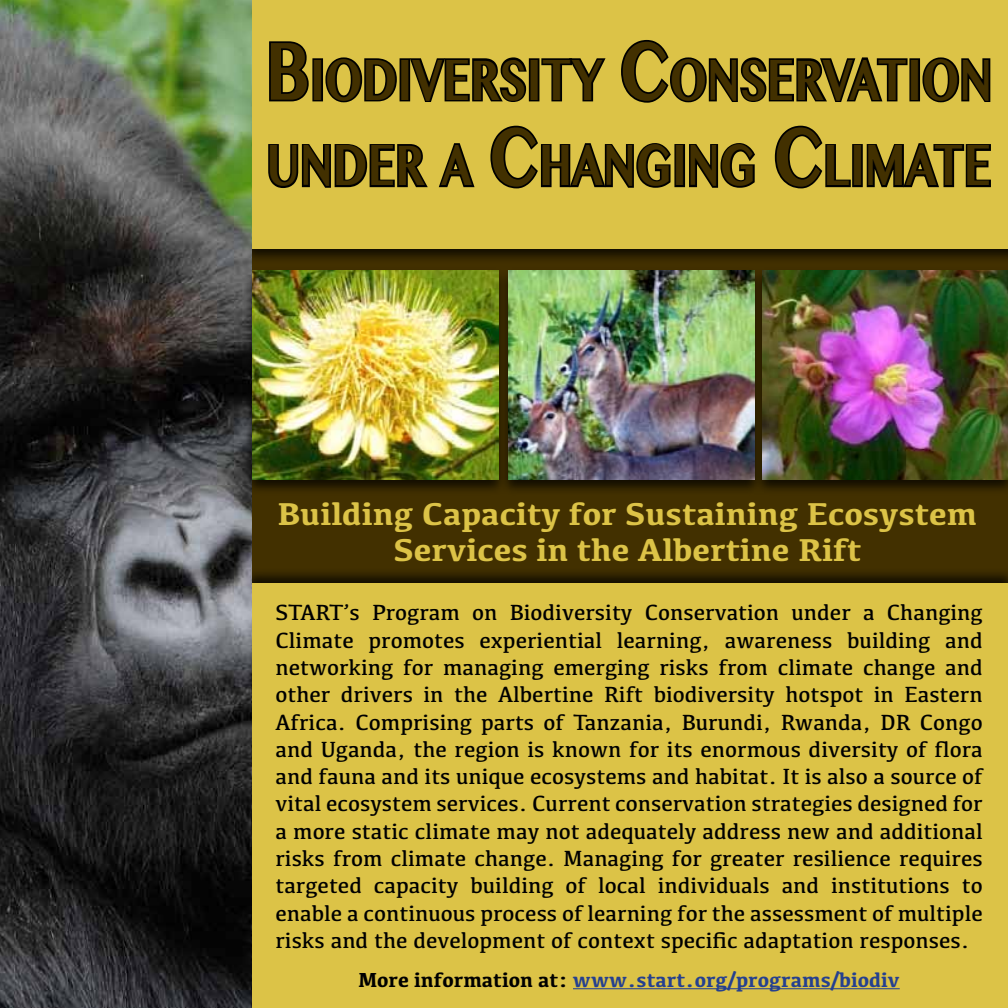
<style>
.page{position:relative;width:1008px;height:1008px;background:#fff}
.page>*{position:absolute;margin:0;border:0;box-sizing:border-box;transform-origin:0 0}
.t1{font:700 56.88px/85.8px "Lao MN";color:#423000;scale:.73 1}
.t2{font:700 32.73px/35.7px "Kefa";color:#dcc347;text-align:center;scale:1.05 1}
.t3{font:22.75px/27.3px "Kefa";color:#000;text-align:justify}
.t4{font:700 21px "Kefa";color:#25408f}
.s1{font-size:81.38px}
.s2{color:#000}
</style>
<div class="page">
<div style="left:1px;top:4px;width:1007px;height:1004px;background:#423000"></div>
<div style="left:241px;top:0;width:767px;height:264px;background:#000;opacity:.75"></div>
<div style="left:250px;top:0;width:758px;height:248px;background:#dcc347"></div>
<svg style="left:269px;top:41px;width:40px;height:61px"></svg>
<div style="left:312px;top:58px;width:11px;height:43px;border:4px solid #000"></div>
<svg style="left:325px;top:57px;width:72px;height:46px"></svg>
<div style="left:400px;top:58px;width:10px;height:43px;border:4px solid #000"></div>
<svg style="left:408px;top:57px;width:121px;height:45px"></svg>
<div style="left:529px;top:58px;width:10px;height:43px;border:4px solid #000"></div>
<svg style="left:541px;top:58px;width:65px;height:44px"></svg>
<svg style="left:621px;top:39px;width:287px;height:64px"></svg>
<div style="left:909px;top:58px;width:11px;height:43px;border:4px solid #000"></div>
<svg style="left:920px;top:57px;width:71px;height:46px"></svg>
<svg style="left:268px;top:143px;width:207px;height:45px"></svg>
<svg style="left:490px;top:125px;width:181px;height:64px"></svg>
<div style="left:674px;top:144px;width:11px;height:43px;border:4px solid #000"></div>
<svg style="left:689px;top:143px;width:66px;height:45px"></svg>
<svg style="left:774px;top:125px;width:79px;height:64px"></svg>
<div style="left:852px;top:144px;width:11px;height:43px;border:4px solid #000"></div>
<svg style="left:866px;top:143px;width:125px;height:45px"></svg>
<div style="left:241px;top:568px;width:767px;height:440px;background:#000;opacity:.75"></div>
<div style="left:250px;top:584px;width:758px;height:424px;background:#dcc347"></div>
<hr style="left:573px;top:988px;width:327px;height:1px;background:#25408f">
<img style="left:0;top:0;width:252px;height:1008px">
<div style="left:243px;top:267px;width:765px;height:229px;background:#000;opacity:.75"></div>
<img style="left:253px;top:271px;width:245px;height:208px">
<img style="left:762px;top:271px;width:246px;height:208px">
<img style="left:508px;top:271px;width:246px;height:209px">
<h1 class="t1" style="left:266px;top:39px;width:997px"><span class="s1">B</span>IODIVERSITY <span class="s1">C</span>ONSERVATION<br>UNDER A <span class="s1">C</span>HANGING <span class="s1">C</span>LIMATE</h1>
<h2 class="t2" style="left:278px;top:495px;width:668px">Building Capacity for Sustaining Ecosystem<br>Services in the Albertine Rift</h2>
<p class="t3" style="left:275px;top:598px;width:709px">START’s Program on Biodiversity Conservation under a Changing Climate promotes experiential learning, awareness building and networking for managing emerging risks from climate change and other drivers in the Albertine Rift biodiversity hotspot in Eastern Africa. Comprising parts of Tanzania, Burundi, Rwanda, DR Congo and Uganda, the region is known for its enormous diversity of flora and fauna and its unique ecosystems and habitat. It is also a source of vital ecosystem services. Current conservation strategies designed for a more static climate may not adequately address new and additional risks from climate change. Managing for greater resilience requires targeted capacity building of local individuals and institutions to enable a continuous process of learning for the assessment of multiple risks and the development of context specific adaptation responses.</p>
<p class="t4" style="left:358px;top:966px;width:543px"><span class="s2">More information at:</span> www.start.org/programs/biodiv</p>
</div>
